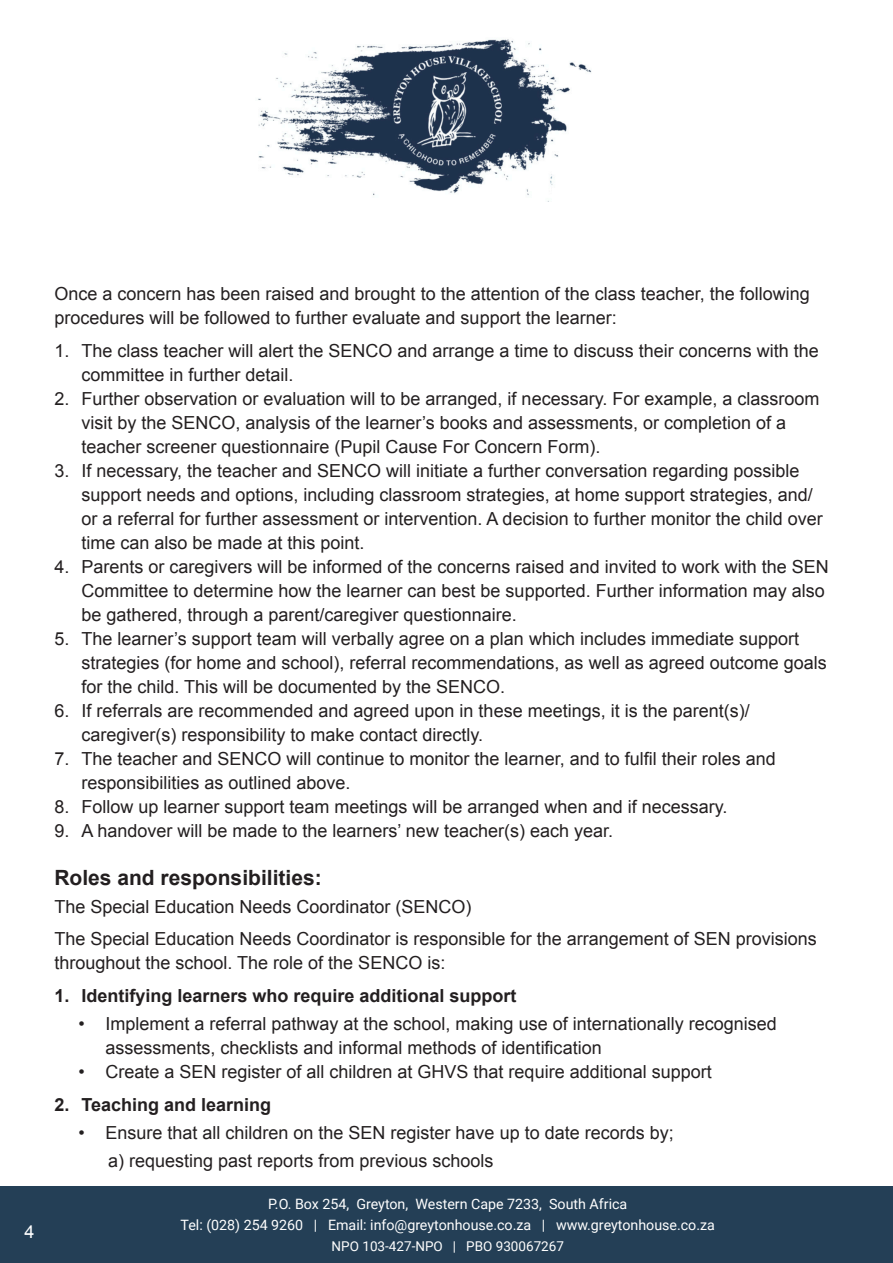
<style>
.page{position:relative;width:893px;height:1263px;background:#fff}
.page>*{position:absolute;margin:0;border:0;box-sizing:border-box;transform-origin:0 0}
.t1{font:700 21px "Arial";color:#231f20}
.t2{font:18px/24px "Arial";color:#231f20}
.t3{font:700 18px "Arial";color:#231f20}
.t4{font:18px "Arial";color:#fff}
.t5{font:14.25px "Roboto";color:#fff}
.t6{font:13.5px "Roboto";color:#fff}
</style>
<div class="page">
<div style="left:0;top:1186px;width:893px;height:77px;background:#243f56"></div>
<img style="left:258px;top:39px;width:334px;height:157px">
<p class="t4" style="left:24px;top:1220px;width:12px">4</p>
<p class="t2" style="left:54px;top:282px;width:757px">Once a concern has been raised and brought to the attention of the class teacher, the following procedures will be followed to further evaluate and support the learner:</p>
<p class="t2" style="left:81px;top:338px;width:739px;text-indent:-27px">1. The class teacher will alert the SENCO and arrange a time to discuss their concerns with the committee in further detail.</p>
<p class="t2" style="left:81px;top:386px;width:739px;text-indent:-27px">2. Further observation or evaluation will to be arranged, if necessary. For example, a classroom visit by the SENCO, analysis of the learner’s books and assessments, or completion of a teacher screener questionnaire (Pupil Cause For Concern Form).</p>
<p class="t2" style="left:81px;top:458px;width:743px;text-indent:-27px">3. If necessary, the teacher and SENCO will initiate a further conversation regarding possible support needs and options, including classroom strategies, at home support strategies, and/ or a referral for further assessment or intervention. A decision to further monitor the child over time can also be made at this point.</p>
<p class="t2" style="left:81px;top:554px;width:749px;text-indent:-27px">4. Parents or caregivers will be informed of the concerns raised and invited to work with the SEN<br>Committee to determine how the learner can best be supported. Further information may also be gathered, through a parent/caregiver questionnaire.</p>
<p class="t2" style="left:81px;top:626px;width:747px;text-indent:-27px">5. The learner’s support team will verbally agree on a plan which includes immediate support strategies (for home and school), referral recommendations, as well as agreed outcome goals for the child. This will be documented by the SENCO.</p>
<p class="t2" style="left:81px;top:698px;width:670px;text-indent:-27px">6. If referrals are recommended and agreed upon in these meetings, it is the parent(s)/ caregiver(s) responsibility to make contact directly.</p>
<p class="t2" style="left:81px;top:746px;width:696px;text-indent:-27px">7. The teacher and SENCO will continue to monitor the learner, and to fulfil their roles and responsibilities as outlined above.</p>
<p class="t2" style="left:54px;top:794px;width:675px">8. Follow up learner support team meetings will be arranged when and if necessary.</p>
<p class="t2" style="left:54px;top:818px;width:560px">9. A handover will be made to the learners’ new teacher(s) each year.</p>
<p class="t1" style="left:54px;top:863px;width:269px">Roles and responsibilities:</p>
<p class="t2" style="left:54px;top:895px;width:419px">The Special Education Needs Coordinator (SENCO)</p>
<p class="t2" style="left:54px;top:927px;width:764px">The Special Education Needs Coordinator is responsible for the arrangement of SEN provisions throughout the school. The role of the SENCO is:</p>
<p class="t3" style="left:54px;top:984px;width:464px">1. Identifying learners who require additional support</p>
<p class="t2" style="left:105px;top:1012px;width:673px;text-indent:-27px">• Implement a referral pathway at the school, making use of internationally recognised assessments, checklists and informal methods of identification</p>
<p class="t2" style="left:78px;top:1060px;width:635px">• Create a SEN register of all children at GHVS that require additional support</p>
<p class="t3" style="left:54px;top:1092px;width:218px">2. Teaching and learning</p>
<p class="t2" style="left:78px;top:1121px;width:597px">• Ensure that all children on the SEN register have up to date records by;</p>
<p class="t2" style="left:108px;top:1149px;width:387px">a) requesting past reports from previous schools</p>
<p class="t5" style="left:268px;top:1194px;width:361px">P.O. Box 254, Greyton, Western Cape 7233, South Africa</p>
<p class="t5" style="left:181px;top:1215px;width:536px">Tel: (028) 254 9260 | Email: info@greytonhouse.co.za | www.greytonhouse.co.za</p>
<p class="t6" style="left:332px;top:1236px;width:234px">NPO 103-427-NPO | PBO 930067267</p>
</div>
